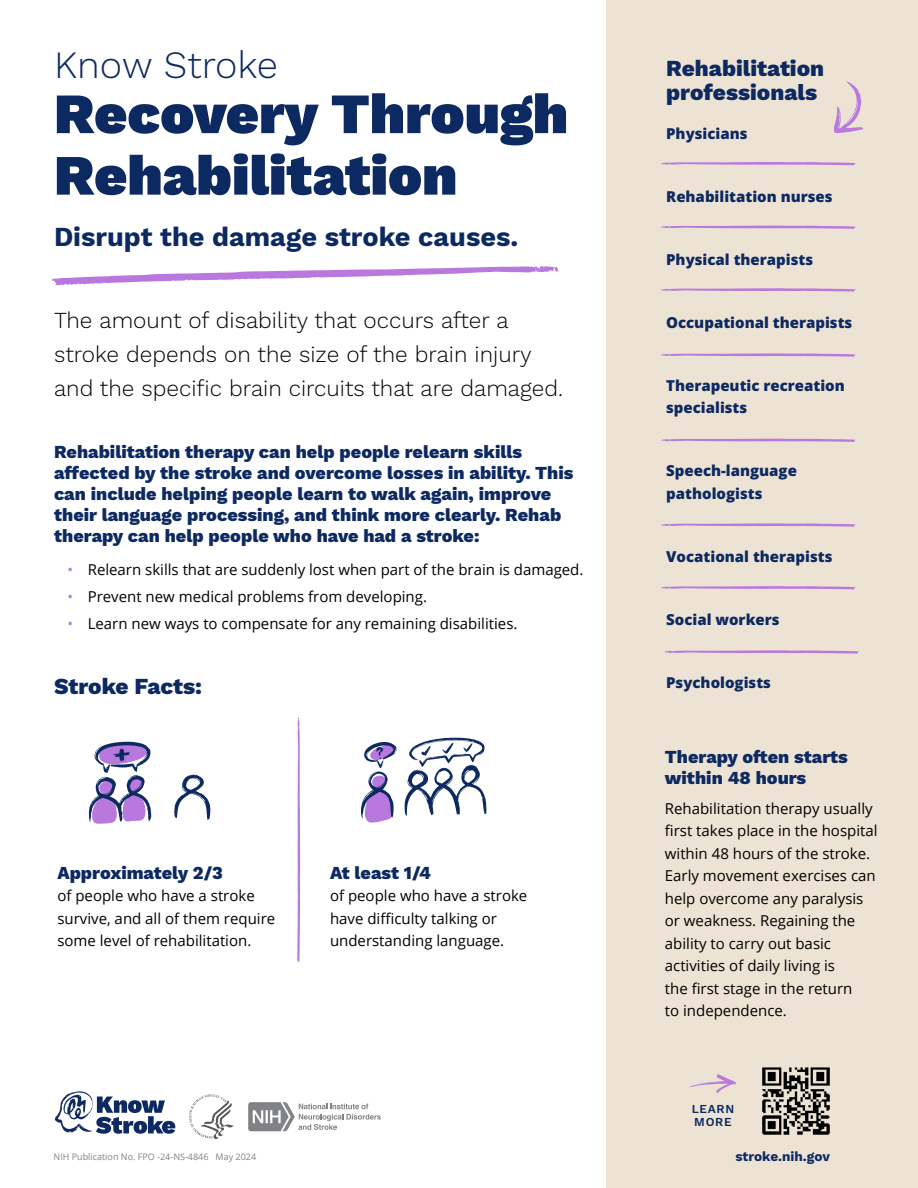
<style>
.page{position:relative;width:918px;height:1188px;background:#fff}
.page>*{position:absolute;margin:0;border:0;box-sizing:border-box;transform-origin:0 0}
.t1{font:900 57px/61.5px "Work Sans";color:#0d2961}
.t2{font:300 37.95px "Work Sans";color:#0d2961}
.t3{font:700 27px "Work Sans";color:#0d2961}
.t4{font:300 22.5px/34.2px "Work Sans";color:#000}
.t5{font:800 22.5px/24px "Work Sans";color:#0d2961}
.t6{font:800 18px/21px "Work Sans";color:#0d2961}
.t7{font:15px/22.5px "Open Sans";color:#000}
.t8{font:800 15px/22.5px "Open Sans";color:#0d2961}
.t9{font:700 13.5px "Work Sans";color:#0d2961}
.t10{font:600 12px/13px "Work Sans";letter-spacing:.06em;color:#0d2961}
.t11{font:9px "Open Sans";color:#808285}
.s1{color:#ba7ade}
</style>
<div class="page">
<div style="left:606px;top:0;width:312px;height:1188px;background:#ede3d4"></div>
<svg style="left:661px;top:162px;width:195px;height:4px"></svg>
<svg style="left:661px;top:226px;width:195px;height:3px"></svg>
<svg style="left:661px;top:353px;width:195px;height:4px"></svg>
<svg style="left:661px;top:288px;width:195px;height:4px"></svg>
<svg style="left:661px;top:439px;width:195px;height:3px"></svg>
<svg style="left:297px;top:717px;width:3px;height:246px"></svg>
<svg style="left:661px;top:523px;width:195px;height:4px"></svg>
<svg style="left:665px;top:650px;width:194px;height:4px"></svg>
<svg style="left:661px;top:586px;width:195px;height:4px"></svg>
<svg style="left:52px;top:266px;width:507px;height:20px"></svg>
<svg style="left:89px;top:742px;width:62px;height:82px"></svg>
<svg style="left:174px;top:774px;width:36px;height:46px"></svg>
<svg style="left:405px;top:738px;width:81px;height:78px"></svg>
<svg style="left:361px;top:742px;width:36px;height:81px"></svg>
<svg style="left:834px;top:81px;width:29px;height:52px"></svg>
<svg style="left:55px;top:1091px;width:120px;height:43px"></svg>
<svg style="left:248px;top:1102px;width:133px;height:29px"></svg>
<svg style="left:189px;top:1094px;width:45px;height:45px"></svg>
<svg style="left:689px;top:1074px;width:47px;height:19px"></svg>
<img style="left:762px;top:1067px;width:68px;height:68px">
<p class="t2" style="left:54px;top:42px;width:226px">Know Stroke</p>
<p class="t1" style="left:54px;top:86px;width:516px">Recovery Through<br>Rehabilitation</p>
<p class="t3" style="left:54px;top:221px;width:466px">Disrupt the damage stroke causes.</p>
<p class="t4" style="left:54px;top:304px;width:511px">The amount of disability that occurs after a stroke depends on the size of the brain injury and the specific brain circuits that are damaged.</p>
<p class="t6" style="left:54px;top:442px;width:521px">Rehabilitation therapy can help people relearn skills affected by the stroke and overcome losses in ability. This can include helping people learn to walk again, improve their language processing, and think more clearly. Rehab therapy can help people who have had a stroke:</p>
<p class="t7" style="left:68px;top:558px;width:518px"><span class="s1">•</span> Relearn skills that are suddenly lost when part of the brain is damaged.</p>
<p class="t7" style="left:68px;top:585px;width:361px"><span class="s1">•</span> Prevent new medical problems from developing.</p>
<p class="t7" style="left:68px;top:612px;width:452px"><span class="s1">•</span> Learn new ways to compensate for any remaining disabilities.</p>
<h2 class="t5" style="left:54px;top:675px;width:150px">Stroke Facts:</h2>
<p class="t6" style="left:57px;top:863px;width:167px">Approximately 2/3</p>
<p class="t7" style="left:57px;top:884px;width:219px">of people who have a stroke survive, and all of them require some level of rehabilitation.</p>
<p class="t6" style="left:330px;top:863px;width:102px">At least 1/4</p>
<p class="t7" style="left:330px;top:884px;width:199px">of people who have a stroke have difficulty talking or understanding language.</p>
<h2 class="t5" style="left:666px;top:58px;width:159px">Rehabilitation professionals</h2>
<p class="t8" style="left:666px;top:121px;width:83px">Physicians</p>
<p class="t8" style="left:666px;top:184px;width:168px">Rehabilitation nurses</p>
<p class="t8" style="left:666px;top:247px;width:149px">Physical therapists</p>
<p class="t8" style="left:666px;top:310px;width:188px">Occupational therapists</p>
<p class="t8" style="left:666px;top:373px;width:180px">Therapeutic recreation specialists</p>
<p class="t8" style="left:666px;top:459px;width:132px">Speech-language pathologists</p>
<p class="t8" style="left:666px;top:544px;width:168px">Vocational therapists</p>
<p class="t8" style="left:666px;top:607px;width:115px">Social workers</p>
<p class="t8" style="left:666px;top:670px;width:106px">Psychologists</p>
<p class="t6" style="left:665px;top:748px;width:184px">Therapy often starts within 48 hours</p>
<p class="t7" style="left:665px;top:797px;width:214px">Rehabilitation therapy usually first takes place in the hospital within 48 hours of the stroke.<br>Early movement exercises can help overcome any paralysis or weakness. Regaining the ability to carry out basic activities of daily living is<br>the first stage in the return<br>to independence.</p>
<p class="t10" style="left:692px;top:1103px;width:44px">LEARN<br>MORE</p>
<p class="t11" style="left:54px;top:1151px;width:204px">NIH Publication No. FPO -24-NS-4846 May 2024</p>
<p class="t9" style="left:735px;top:1149px;width:96px">stroke.nih.gov</p>
</div>
